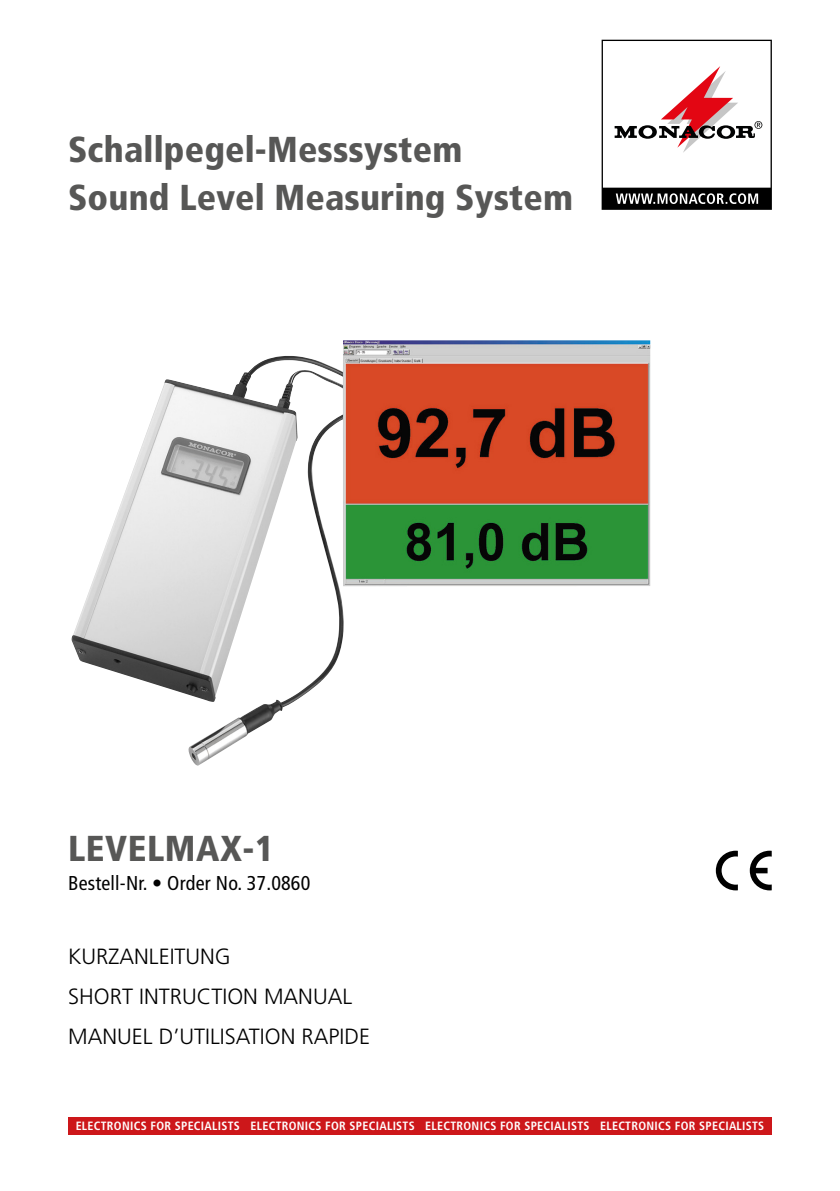
<style>
.page{position:relative;width:840px;height:1191px;background:#fff}
.page>*{position:absolute;margin:0;border:0;box-sizing:border-box;transform-origin:0 0}
.Artikel{font:900 condensed 36px "Frutiger LT Pro";letter-spacing:.005em;color:#575756}
.BDA{font:300 22px "Frutiger LT Pro";color:#000}
.Bestell-Nr{font:condensed 20px "Frutiger LT Pro";letter-spacing:.01em;color:#000}
.t1{font:700 condensed 12px "Frutiger LT Pro";letter-spacing:.025em;color:#fff}
</style>
<div class="page">
<svg style="left:601px;top:40px;width:170px;height:170px"></svg>
<div style="left:68px;top:1117px;width:703px;height:17px;background:#cd171a"></div>
<svg style="left:715px;top:850px;width:56px;height:40px"></svg>
<img style="left:71px;top:340px;width:579px;height:426px">
<p class="Artikel" style="left:68px;top:128px;width:395px">Schallpegel-Messsystem</p>
<p class="Artikel" style="left:68px;top:176px;width:506px">Sound Level Measuring System</p>
<p class="Artikel" style="left:68px;top:826px;width:207px">LEVELMAX-1</p>
<p class="Bestell-Nr" style="left:68px;top:871px;width:244px">Bestell-Nr. • Order No. 37.0860</p>
<p class="BDA" style="left:68px;top:943px;width:164px">KURZANLEITUNG</p>
<p class="BDA" style="left:68px;top:983px;width:285px">SHORT INTRUCTION MANUAL</p>
<p class="BDA" style="left:68px;top:1023px;width:303px">MANUEL D’UTILISATION RAPIDE</p>
<p class="t1" style="left:76px;top:1118px;width:689px">ELECTRONICS FOR SPECIALISTS ELECTRONICS FOR SPECIALISTS ELECTRONICS FOR SPECIALISTS ELECTRONICS FOR SPECIALISTS</p>
</div>
